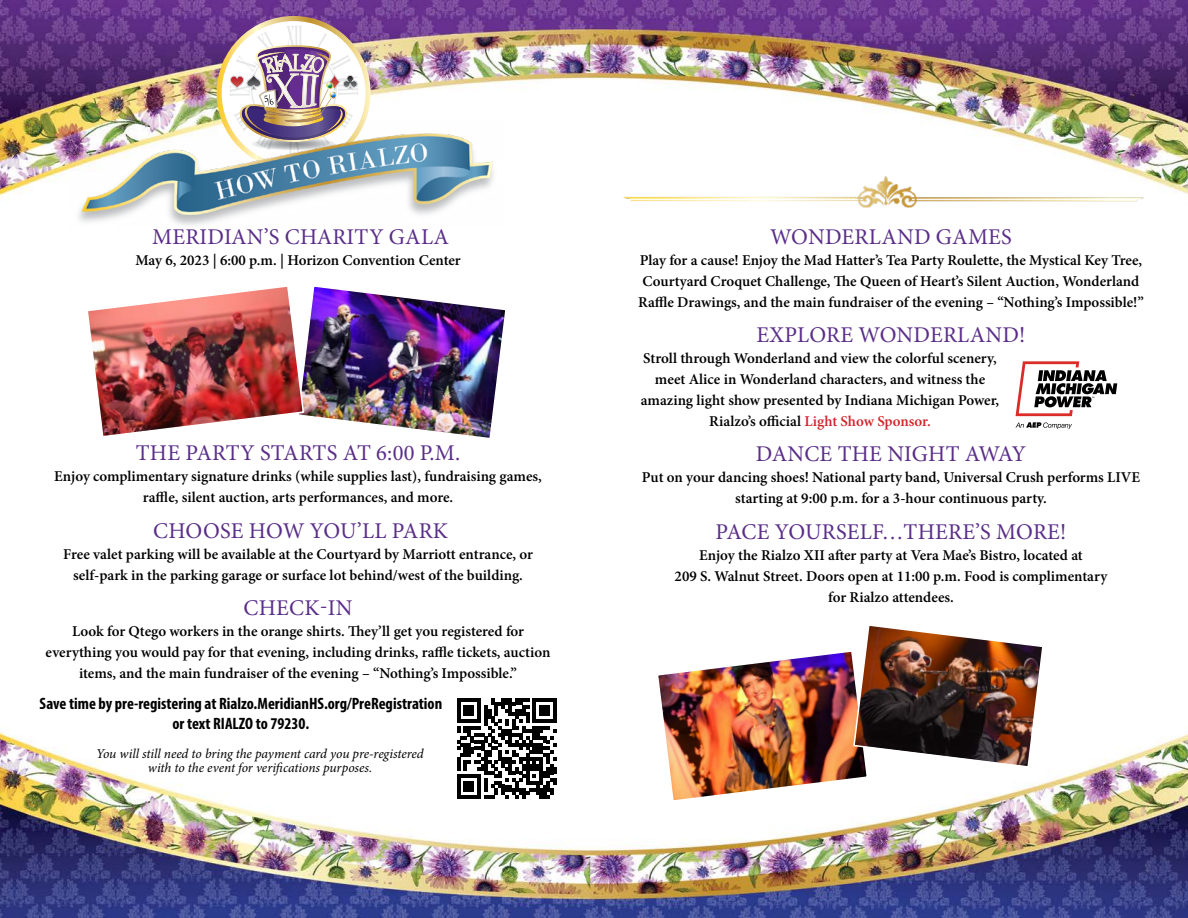
<style>
.page{position:relative;width:1188px;height:918px;background:#fff}
.page>*{position:absolute;margin:0;border:0;box-sizing:border-box;transform-origin:0 0}
.t1{font:22.5px "Minion Pro";letter-spacing:.01em;color:#5a2e89}
.t2{font:700 condensed 16.5px/19.8px "Myriad Pro";color:#000;text-align:center}
.t3{font:600 15px/21px "Minion Pro";color:#000;text-align:center}
.t4{font:italic 13.5px/13.5px "Minion Pro";letter-spacing:-.01em;color:#000;text-align:center}
.s1{color:#d2232a}
</style>
<div class="page">
<img style="left:0;top:0;width:1188px;height:918px">
<svg style="left:1016px;top:422px;width:56px;height:7px"></svg>
<svg style="left:1016px;top:361px;width:101px;height:55px"></svg>
<img style="left:86px;top:284px;width:422px;height:156px">
<img style="left:656px;top:623px;width:389px;height:180px">
<svg style="left:219px;top:19px;width:149px;height:149px"></svg>
<div style="left:217px;top:16px;width:154px;height:154px;border:5px solid #fff;border-radius:50%"></div>
<img style="left:229px;top:17px;width:129px;height:103px">
<img style="left:69px;top:120px;width:433px;height:109px">
<img style="left:613px;top:138px;width:541px;height:108px">
<svg style="left:457px;top:699px;width:100px;height:99px"></svg>
<h1 class="t1" style="left:152px;top:221px;width:298px">MERIDIAN’S CHARITY GALA</h1>
<p class="t3" style="left:135px;top:249px;width:327px">May 6, 2023 | 6:00 p.m. | Horizon Convention Center</p>
<h1 class="t1" style="left:136px;top:438px;width:326px">THE PARTY STARTS AT 6:00 P.M.</h1>
<p class="t3" style="left:54px;top:466px;width:489px">Enjoy complimentary signature drinks (while supplies last), fundraising games, raffle, silent auction, arts performances, and more.</p>
<h1 class="t1" style="left:153px;top:515px;width:296px">CHOOSE HOW YOU’LL PARK</h1>
<p class="t3" style="left:63px;top:543px;width:471px">Free valet parking will be available at the Courtyard by Marriott entrance, or self-park in the parking garage or surface lot behind/west of the building.</p>
<h1 class="t1" style="left:244px;top:593px;width:111px">CHECK-IN</h1>
<p class="t3" style="left:46px;top:621px;width:506px">Look for Qtego workers in the orange shirts. They’ll get you registered for everything you would pay for that evening, including drinks, raffle tickets, auction items, and the main fundraiser of the evening – “Nothing’s Impossible.”</p>
<p class="t2" style="left:40px;top:693px;width:404px">Save time by pre-registering at Rialzo.MeridianHS.org/PreRegistration or text RIALZO to 79230.</p>
<p class="t4" style="left:96px;top:747px;width:329px">You will still need to bring the payment card you pre-registered with to the event for verifications purposes.</p>
<h1 class="t1" style="left:770px;top:221px;width:243px">WONDERLAND GAMES</h1>
<p class="t3" style="left:638px;top:249px;width:507px">Play for a cause! Enjoy the Mad Hatter’s Tea Party Roulette, the Mystical Key Tree,<br>Courtyard Croquet Challenge, The Queen of Heart’s Silent Auction, Wonderland<br>Raffle Drawings, and the main fundraiser of the evening – “Nothing’s Impossible!”</p>
<h1 class="t1" style="left:756px;top:320px;width:271px">EXPLORE WONDERLAND!</h1>
<p class="t3" style="left:641px;top:348px;width:360px">Stroll through Wonderland and view the colorful scenery, meet Alice in Wonderland characters, and witness the amazing light show presented by Indiana Michigan Power, Rialzo’s official <span class="s1">Light Show Sponsor.</span></p>
<h1 class="t1" style="left:756px;top:439px;width:272px">DANCE THE NIGHT AWAY</h1>
<p class="t3" style="left:642px;top:467px;width:500px">Put on your dancing shoes! National party band, Universal Crush performs LIVE starting at 9:00 p.m. for a 3-hour continuous party.</p>
<h1 class="t1" style="left:715px;top:516px;width:353px">PACE YOURSELF…THERE’S MORE!</h1>
<p class="t3" style="left:675px;top:544px;width:434px">Enjoy the Rialzo XII after party at Vera Mae’s Bistro, located at<br>209 S. Walnut Street. Doors open at 11:00 p.m. Food is complimentary for Rialzo attendees.</p>
</div>
